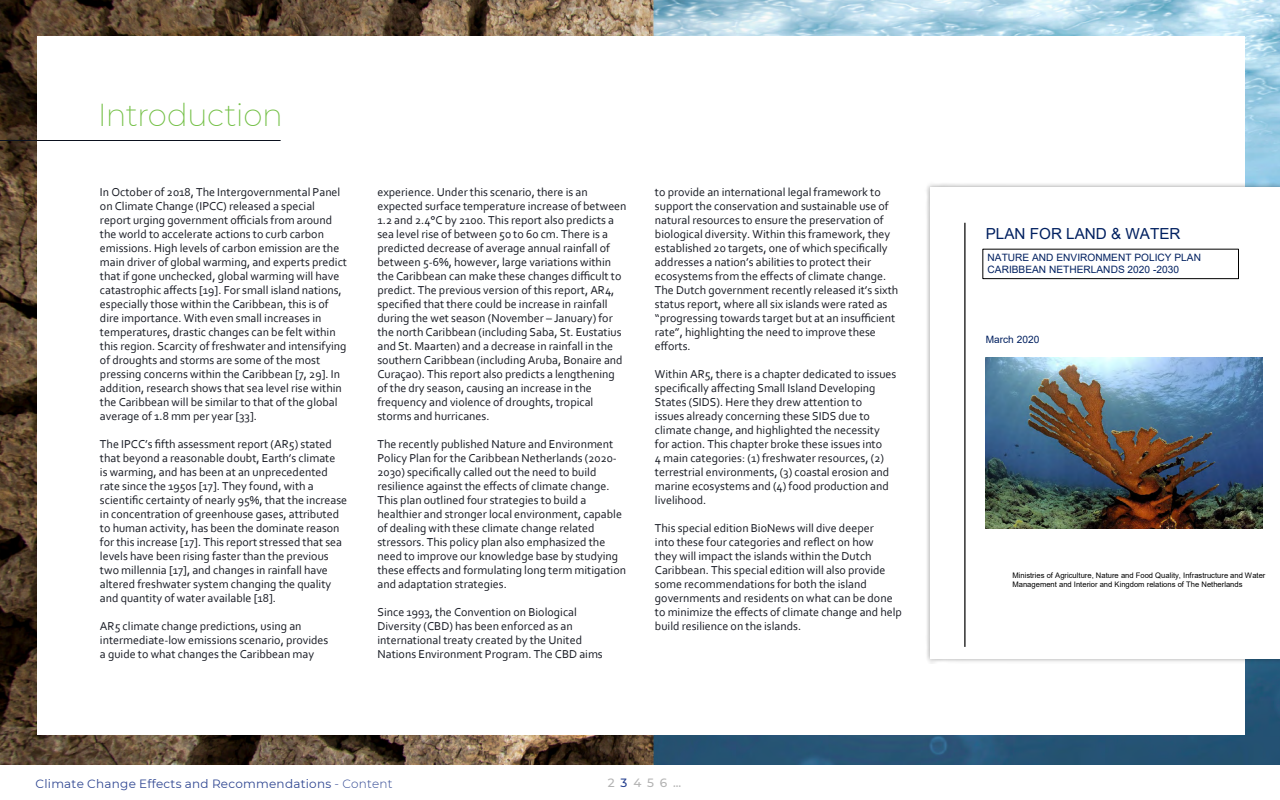
<style>
.page{position:relative;width:1280px;height:800px;background:#fff}
.page>*{position:absolute;margin:0;border:0;box-sizing:border-box;transform-origin:0 0}
.t1{font:200 31px "Montserrat";letter-spacing:-.02em;color:#72bf44}
.t2{font:15.2px "Arial";color:#002060}
.t3{font:12px/14px "Corbel";color:#171a23}
.t4{font:12px "Montserrat";letter-spacing:.02em;color:#304792}
.t5{font:500 12px "Montserrat";color:#b3b3b3}
.t6{font:10.1px/11.6px "Arial";color:#002060}
.t7{font:7.6px/8.8px "Arial";color:#000}
.s1{font-weight:300}
.s2{color:#25408f}
</style>
<div class="page">
<img style="left:0;top:0;width:1280px;height:765px">
<div style="left:37px;top:36px;width:1208px;height:699px;background:#fff"></div>
<hr style="left:0;top:140px;width:281px;height:1px;background:#0b111e">
<div style="left:924px;top:182px;width:356px;height:482px;background:#000;opacity:.36"></div>
<div style="left:930px;top:187px;width:350px;height:471px;background:#fff"></div>
<hr style="left:964px;top:223px;width:2px;height:424px;background:#262626">
<img style="left:986px;top:357px;width:276px;height:172px">
<div style="left:983px;top:249px;width:256px;height:30px;border:1px solid #000"></div>
<h1 class="t1" style="left:98px;top:94px;width:187px">Introduction</h1>
<p class="t3" style="left:100px;top:185px;width:249px">In October of 2018, The Intergovernmental Panel on Climate Change (IPCC) released a special report urging government officials from around the world to accelerate actions to curb carbon emissions. High levels of carbon emission are the main driver of global warming, and experts predict that if gone unchecked, global warming will have catastrophic affects [19]. For small island nations, especially those within the Caribbean, this is of dire importance. With even small increases in temperatures, drastic changes can be felt within this region. Scarcity of freshwater and intensifying of droughts and storms are some of the most pressing concerns within the Caribbean [7, 29]. In addition, research shows that sea level rise within the Caribbean will be similar to that of the global average of 1.8 mm per year [33].</p>
<p class="t3" style="left:100px;top:437px;width:249px">The IPCC’s fifth assessment report (AR5) stated that beyond a reasonable doubt, Earth’s climate<br>is warming, and has been at an unprecedented rate since the 1950s [17]. They found, with a scientific certainty of nearly 95%, that the increase in concentration of greenhouse gases, attributed to human activity, has been the dominate reason for this increase [17]. This report stressed that sea levels have been rising faster than the previous two millennia [17], and changes in rainfall have altered freshwater system changing the quality and quantity of water available [18].</p>
<p class="t3" style="left:100px;top:619px;width:230px">AR5 climate change predictions, using an intermediate-low emissions scenario, provides a guide to what changes the Caribbean may</p>
<p class="t3" style="left:377px;top:185px;width:251px">experience. Under this scenario, there is an expected surface temperature increase of between 1.2 and 2.4°C by 2100. This report also predicts a sea level rise of between 50 to 60 cm. There is a predicted decrease of average annual rainfall of between 5-6%, however, large variations within the Caribbean can make these changes difficult to predict. The previous version of this report, AR4, specified that there could be increase in rainfall during the wet season (November – January) for the north Caribbean (including Saba, St. Eustatius and St. Maarten) and a decrease in rainfall in the southern Caribbean (including Aruba, Bonaire and Curaçao). This report also predicts a lengthening of the dry season, causing an increase in the frequency and violence of droughts, tropical storms and hurricanes.</p>
<p class="t3" style="left:377px;top:437px;width:250px">The recently published Nature and Environment Policy Plan for the Caribbean Netherlands (2020- 2030) specifically called out the need to build resilience against the effects of climate change.<br>This plan outlined four strategies to build a healthier and stronger local environment, capable of dealing with these climate change related stressors. This policy plan also emphasized the need to improve our knowledge base by studying these effects and formulating long term mitigation and adaptation strategies.</p>
<p class="t3" style="left:377px;top:605px;width:227px">Since 1993, the Convention on Biological Diversity (CBD) has been enforced as an international treaty created by the United Nations Environment Program. The CBD aims</p>
<p class="t3" style="left:655px;top:185px;width:245px">to provide an international legal framework to support the conservation and sustainable use of natural resources to ensure the preservation of biological diversity. Within this framework, they established 20 targets, one of which specifically addresses a nation’s abilities to protect their ecosystems from the effects of climate change.<br>The Dutch government recently released it’s sixth status report, where all six islands were rated as “progressing towards target but at an insufficient rate”, highlighting the need to improve these efforts.</p>
<p class="t3" style="left:655px;top:367px;width:243px">Within AR5, there is a chapter dedicated to issues specifically affecting Small Island Developing States (SIDS). Here they drew attention to<br>issues already concerning these SIDS due to climate change, and highlighted the necessity for action. This chapter broke these issues into<br>4 main categories: (1) freshwater resources, (2) terrestrial environments, (3) coastal erosion and marine ecosystems and (4) food production and livelihood.</p>
<p class="t3" style="left:655px;top:521px;width:249px">This special edition BioNews will dive deeper<br>into these four categories and reflect on how<br>they will impact the islands within the Dutch Caribbean. This special edition will also provide some recommendations for both the island governments and residents on what can be done to minimize the effects of climate change and help build resilience on the islands.</p>
<p class="t4" style="left:36px;top:775px;width:359px">Climate Change Effects and Recommendations <span class="s1">- Content</span></p>
<p class="t5" style="left:608px;top:774px;width:75px">2 <span class="s2">3</span> 4 5 6 ...</p>
<p class="t2" style="left:986px;top:224px;width:196px">PLAN FOR LAND &amp; WATER</p>
<p class="t6" style="left:988px;top:252px;width:215px">NATURE AND ENVIRONMENT POLICY PLAN<br>CARIBBEAN NETHERLANDS 2020 -2030</p>
<p class="t6" style="left:986px;top:334px;width:55px">March 2020</p>
<p class="t7" style="left:1012px;top:571px;width:255px">Ministries of Agriculture, Nature and Food Quality, Infrastructure and Water<br>Management and Interior and Kingdom relations of The Netherlands</p>
</div>
